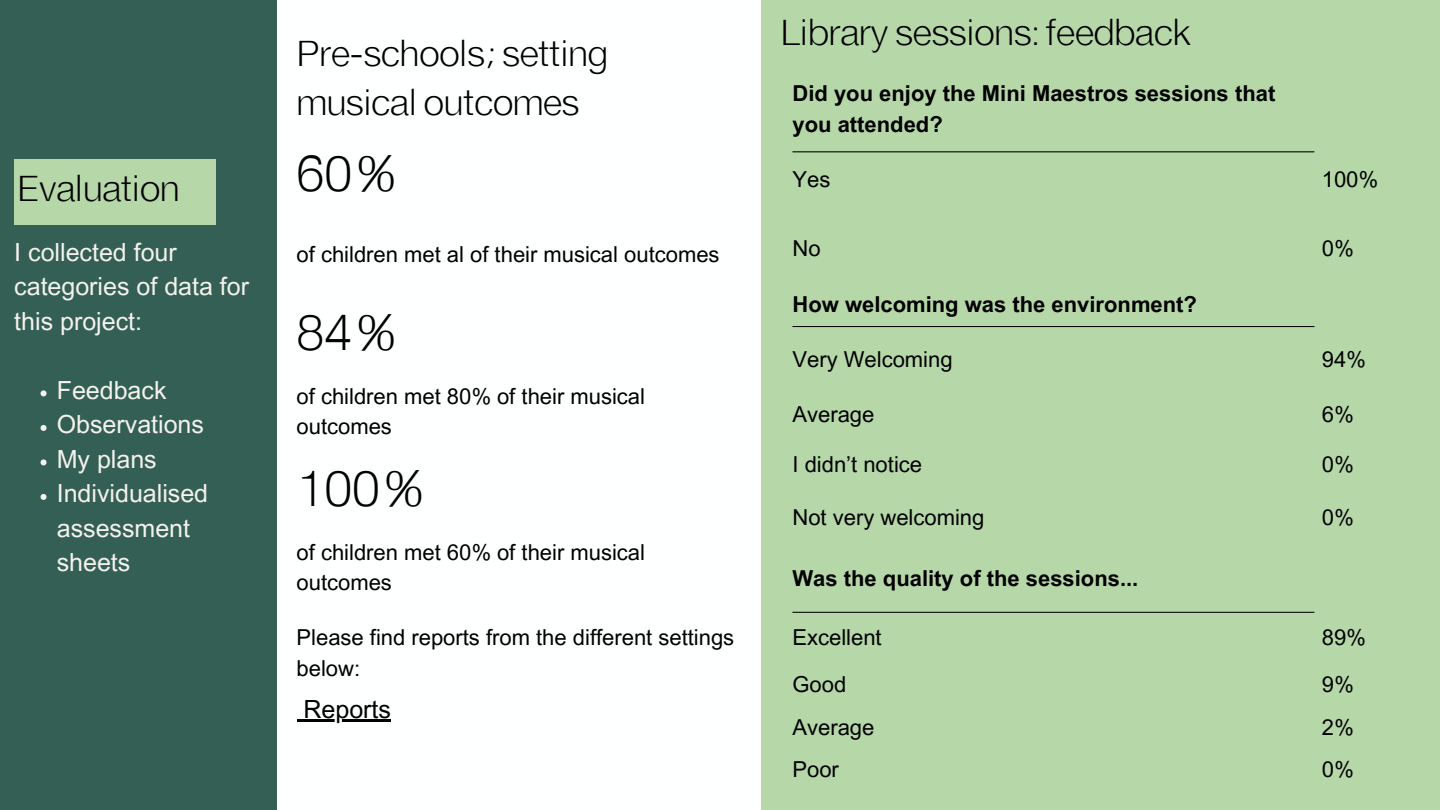
<style>
.page{position:relative;width:1440px;height:810px;background:#b6d8a9}
.page>*{position:absolute;margin:0;border:0;box-sizing:border-box;transform-origin:0 0}
.t1{font:300 50px "EFT New Letter";color:#000001}
.t2{font:300 35px/48.8px "EFT New Letter";color:#000001}
.t3{font:25px/34.5px "Arial MT Pro";color:#f4f2ed}
.t4{font:25px "Arial MT Pro";color:#000}
.t5{font:22px/30.8px "Arial MT Pro";color:#000001}
.t6{font:700 22px/30.8px "Arial MT Pro";color:#000001}
.t7{font:22px/30.8px "Arial MT Pro";color:#000}
</style>
<div class="page">
<div style="left:0;top:0;width:277px;height:810px;background:#345f55"></div>
<div style="left:277px;top:0;width:484px;height:810px;background:#feffff"></div>
<div style="left:14px;top:159px;width:202px;height:66px;background:#b6d8a9"></div>
<svg style="left:41px;top:390px;width:6px;height:6px"></svg>
<svg style="left:41px;top:425px;width:6px;height:6px"></svg>
<svg style="left:41px;top:459px;width:6px;height:6px"></svg>
<svg style="left:41px;top:494px;width:6px;height:6px"></svg>
<hr style="left:793px;top:152px;width:521px;height:1px;background:#000001">
<hr style="left:793px;top:326px;width:521px;height:1px;background:#000001">
<hr style="left:793px;top:612px;width:521px;height:1px;background:#000001">
<svg style="left:297px;top:719px;width:7px;height:2px"></svg>
<hr style="left:304px;top:719px;width:87px;height:2px;background:#000">
<p class="t2" style="left:17px;top:167px;width:164px">Evaluation</p>
<p class="t3" style="left:14px;top:238px;width:236px">I collected four categories of data for this project:</p>
<p class="t3" style="left:57px;top:376px;width:111px">Feedback</p>
<p class="t3" style="left:57px;top:410px;width:149px">Observations</p>
<p class="t3" style="left:57px;top:445px;width:102px">My plans</p>
<p class="t3" style="left:57px;top:479px;width:153px">Individualised assessment sheets</p>
<p class="t2" style="left:297px;top:32px;width:313px">Pre-schools; setting musical outcomes</p>
<p class="t1" style="left:297px;top:144px;width:107px">60%</p>
<p class="t5" style="left:297px;top:242px;width:424px">of children met al of their musical outcomes</p>
<p class="t1" style="left:297px;top:303px;width:107px">84%</p>
<p class="t5" style="left:297px;top:383px;width:350px">of children met 80% of their musical outcomes</p>
<p class="t1" style="left:297px;top:458px;width:135px">100%</p>
<p class="t5" style="left:297px;top:539px;width:350px">of children met 60% of their musical outcomes</p>
<p class="t7" style="left:297px;top:625px;width:439px">Please find reports from the different settings below:</p>
<p class="t4" style="left:304px;top:700px;width:89px">Reports</p>
<p class="t2" style="left:781px;top:11px;width:412px">Library sessions: feedback</p>
<p class="t6" style="left:793px;top:81px;width:484px">Did you enjoy the Mini Maestros sessions that you attended?</p>
<p class="t5" style="left:793px;top:166px;width:39px">Yes</p>
<p class="t5" style="left:1322px;top:166px;width:58px">100%</p>
<p class="t5" style="left:793px;top:236px;width:30px">No</p>
<p class="t5" style="left:1322px;top:236px;width:33px">0%</p>
<p class="t6" style="left:793px;top:292px;width:406px">How welcoming was the environment?</p>
<p class="t5" style="left:793px;top:346px;width:162px">Very Welcoming</p>
<p class="t5" style="left:1322px;top:346px;width:46px">94%</p>
<p class="t5" style="left:793px;top:402px;width:83px">Average</p>
<p class="t5" style="left:1322px;top:402px;width:33px">6%</p>
<p class="t5" style="left:793px;top:452px;width:131px">I didn’t notice</p>
<p class="t5" style="left:1322px;top:452px;width:33px">0%</p>
<p class="t5" style="left:793px;top:504px;width:193px">Not very welcoming</p>
<p class="t5" style="left:1322px;top:504px;width:33px">0%</p>
<p class="t6" style="left:793px;top:565px;width:347px">Was the quality of the sessions...</p>
<p class="t5" style="left:793px;top:625px;width:91px">Excellent</p>
<p class="t5" style="left:1322px;top:625px;width:46px">89%</p>
<p class="t5" style="left:793px;top:672px;width:55px">Good</p>
<p class="t5" style="left:1322px;top:672px;width:33px">9%</p>
<p class="t5" style="left:793px;top:715px;width:83px">Average</p>
<p class="t5" style="left:1322px;top:715px;width:33px">2%</p>
<p class="t5" style="left:793px;top:756px;width:48px">Poor</p>
<p class="t5" style="left:1322px;top:756px;width:33px">0%</p>
</div>
